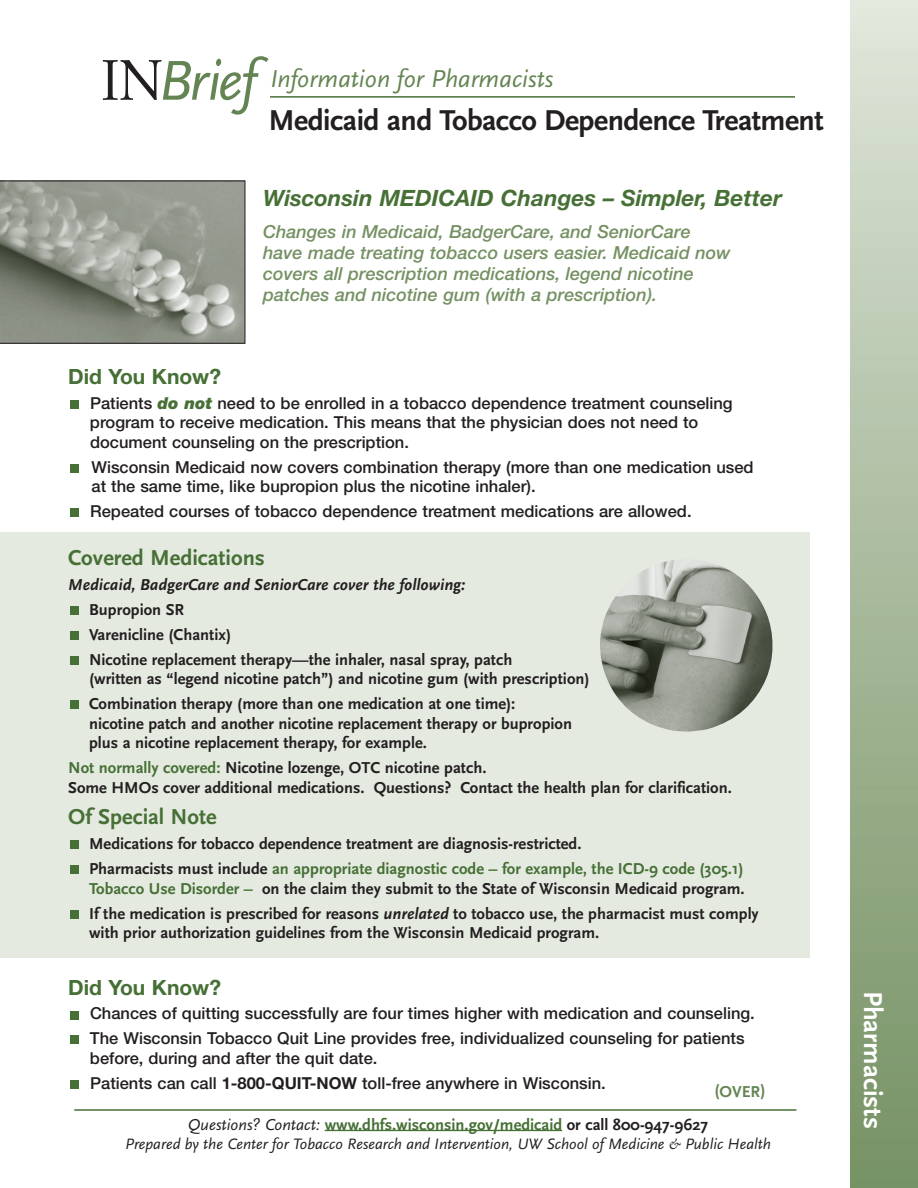
<style>
.page{position:relative;width:918px;height:1188px;background:#fff}
.page>*{position:absolute;margin:0;border:0;box-sizing:border-box;transform-origin:0 0}
.t1{font:italic 58.5px "Scala Sans";letter-spacing:-.04em;color:#648553}
.t2{font:700 30px "Scala Sans";letter-spacing:-.015em;color:#231f20}
.t3{font:700 27px "Scala Sans";color:#fff}
.t4{font:italic 25.5px "Scala Sans";color:#648553}
.t5{font:italic 700 22.5px "Helvetica Neue";color:#467035}
.t6{font:700 22.5px "Scala Sans";color:#467035}
.t7{font:700 21px "Helvetica Neue";color:#467035}
.t8{font:italic 500 18px/21px "Helvetica Neue";color:#759163}
.t9{font:700 16.5px/24.9px "Scala Sans";color:#231f20}
.t10{font:500 16.5px/19.5px "Helvetica Neue";color:#231f20}
.t11{font:700 16.5px "Scala Sans";color:#467035}
.t12{font:italic 700 16.5px "Scala Sans";color:#231f20}
.t13{font:700 16.5px "Scala Sans";color:#648553}
.t14{font:italic 15.75px "Scala Sans";color:#231f20}
.s1{font-family:"Aldus";font-style:normal;color:#231f20}
.s2{font-weight:900;font-style:italic;color:#467035}
.s3{color:#467035}
.s4{font-style:italic}
.s5{font-weight:700}
.s6{font-weight:400;font-style:italic;color:#231f20}
.s7{color:#231f20}
.s8{font-family:"Minion"}
</style>
<div class="page">
<svg style="left:0;top:181px;width:245px;height:163px;background:#93978d"></svg>
<hr style="left:270px;top:96px;width:525px;height:2px;background:#467035">
<div style="left:850px;top:0;width:68px;height:1188px;background:linear-gradient(to bottom,#dee5d9,#749062)"></div>
<hr style="left:74px;top:1109px;width:722px;height:2px;background:#467035">
<hr style="left:325px;top:1130px;width:237px;height:1px;background:#467035">
<div style="left:0;top:533px;width:810px;height:425px;background:#e5eae1"></div>
<div style="left:70px;top:631px;width:9px;height:9px;background:#467035"></div>
<div style="left:70px;top:606px;width:9px;height:9px;background:#467035"></div>
<div style="left:70px;top:1080px;width:9px;height:9px;background:#467035"></div>
<div style="left:70px;top:1036px;width:9px;height:8px;background:#467035"></div>
<div style="left:70px;top:1011px;width:9px;height:8px;background:#467035"></div>
<div style="left:70px;top:910px;width:9px;height:9px;background:#467035"></div>
<div style="left:70px;top:865px;width:9px;height:9px;background:#467035"></div>
<div style="left:70px;top:841px;width:9px;height:8px;background:#467035"></div>
<div style="left:70px;top:701px;width:9px;height:8px;background:#467035"></div>
<div style="left:70px;top:656px;width:9px;height:9px;background:#467035"></div>
<div style="left:70px;top:464px;width:9px;height:9px;background:#467035"></div>
<div style="left:70px;top:508px;width:9px;height:9px;background:#467035"></div>
<div style="left:70px;top:400px;width:9px;height:9px;background:#467035"></div>
<img style="left:600px;top:560px;width:173px;height:172px">
<h1 class="t1" style="left:100px;top:45px;width:157px"><span class="s1">IN</span>Brief</h1>
<h3 class="t4" style="left:270px;top:64px;width:285px">Information for Pharmacists</h3>
<h2 class="t2" style="left:268px;top:103px;width:557px">Medicaid and Tobacco Dependence Treatment</h2>
<h3 class="t5" style="left:263px;top:184px;width:520px">Wisconsin MEDICAID Changes – Simpler, Better</h3>
<p class="t8" style="left:263px;top:223px;width:469px">Changes in Medicaid, BadgerCare, and SeniorCare have made treating tobacco users easier. Medicaid now covers all prescription medications, legend nicotine patches and nicotine gum (with a prescription).</p>
<p class="t7" style="left:68px;top:363px;width:154px">Did You Know?</p>
<p class="t10" style="left:90px;top:395px;width:644px">Patients <span class="s2">do not</span> need to be enrolled in a tobacco dependence treatment counseling program to receive medication. This means that the physician does not need to document counseling on the prescription.</p>
<p class="t10" style="left:91px;top:459px;width:664px">Wisconsin Medicaid now covers combination therapy (more than one medication used at the same time, like bupropion plus the nicotine inhaler).</p>
<p class="t10" style="left:90px;top:503px;width:603px">Repeated courses of tobacco dependence treatment medications are allowed.</p>
<h3 class="t6" style="left:68px;top:544px;width:198px">Covered Medications</h3>
<p class="t12" style="left:68px;top:575px;width:399px">Medicaid, BadgerCare and SeniorCare cover the following:</p>
<p class="t9" style="left:89px;top:597px;width:425px">Bupropion SR<br>Varenicline (Chantix)<br>Nicotine replacement therapy—the inhaler, nasal spray, patch</p>
<p class="t9" style="left:89px;top:666px;width:502px">(written as “legend nicotine patch”) and nicotine gum (with prescription)<br>Combination therapy (more than one medication at one time):</p>
<p class="t9" style="left:89px;top:713px;width:485px;line-height:19.5px">nicotine patch and another nicotine replacement therapy or bupropion plus a nicotine replacement therapy, for example.</p>
<p class="t9" style="left:68px;top:758px;width:665px;line-height:19.5px"><span class="s3">Not normally covered:</span> Nicotine lozenge, OTC nicotine patch.<br>Some HMOs cover additional medications. Questions? Contact the health plan for clarification.</p>
<h3 class="t6" style="left:68px;top:804px;width:150px">Of Special Note</h3>
<p class="t9" style="left:89px;top:831px;width:656px">Medications for tobacco dependence treatment are diagnosis-restricted.<br>Pharmacists must include <span class="s3">an appropriate diagnostic code – for example, the ICD-9 code (305.1)</span></p>
<p class="t9" style="left:89px;top:876px;width:671px"><span class="s3">Tobacco Use Disorder –</span> on the claim they submit to the State of Wisconsin Medicaid program.<br>If the medication is prescribed for reasons <span class="s4">unrelated</span> to tobacco use, the pharmacist must comply</p>
<p class="t9" style="left:89px;top:920px;width:512px">with prior authorization guidelines from the Wisconsin Medicaid program.</p>
<p class="t7" style="left:68px;top:974px;width:154px">Did You Know?</p>
<p class="t10" style="left:90px;top:1003px;width:666px;line-height:24.9px">Chances of quitting successfully are four times higher with medication and counseling.<br>The Wisconsin Tobacco Quit Line provides free, individualized counseling for patients</p>
<p class="t10" style="left:90px;top:1047px;width:517px;line-height:24.9px">before, during and after the quit date.<br>Patients can call <span class="s5">1-800-QUIT-NOW</span> toll-free anywhere in Wisconsin.</p>
<p class="t13" style="left:714px;top:1082px;width:53px">(OVER)</p>
<p class="t11" style="left:188px;top:1114px;width:522px"><span class="s6">Questions? Contact:</span> www.dhfs.wisconsin.gov/medicaid <span class="s7">or call 800-947-9627</span></p>
<p class="t14" style="left:125px;top:1135px;width:647px">Prepared by the Center for Tobacco Research and Intervention, UW School of Medicine <span class="s8">&amp;</span> Public Health</p>
<h3 class="t3" style="left:889px;top:991px;width:140px;rotate:90deg">Pharmacists</h3>
</div>
